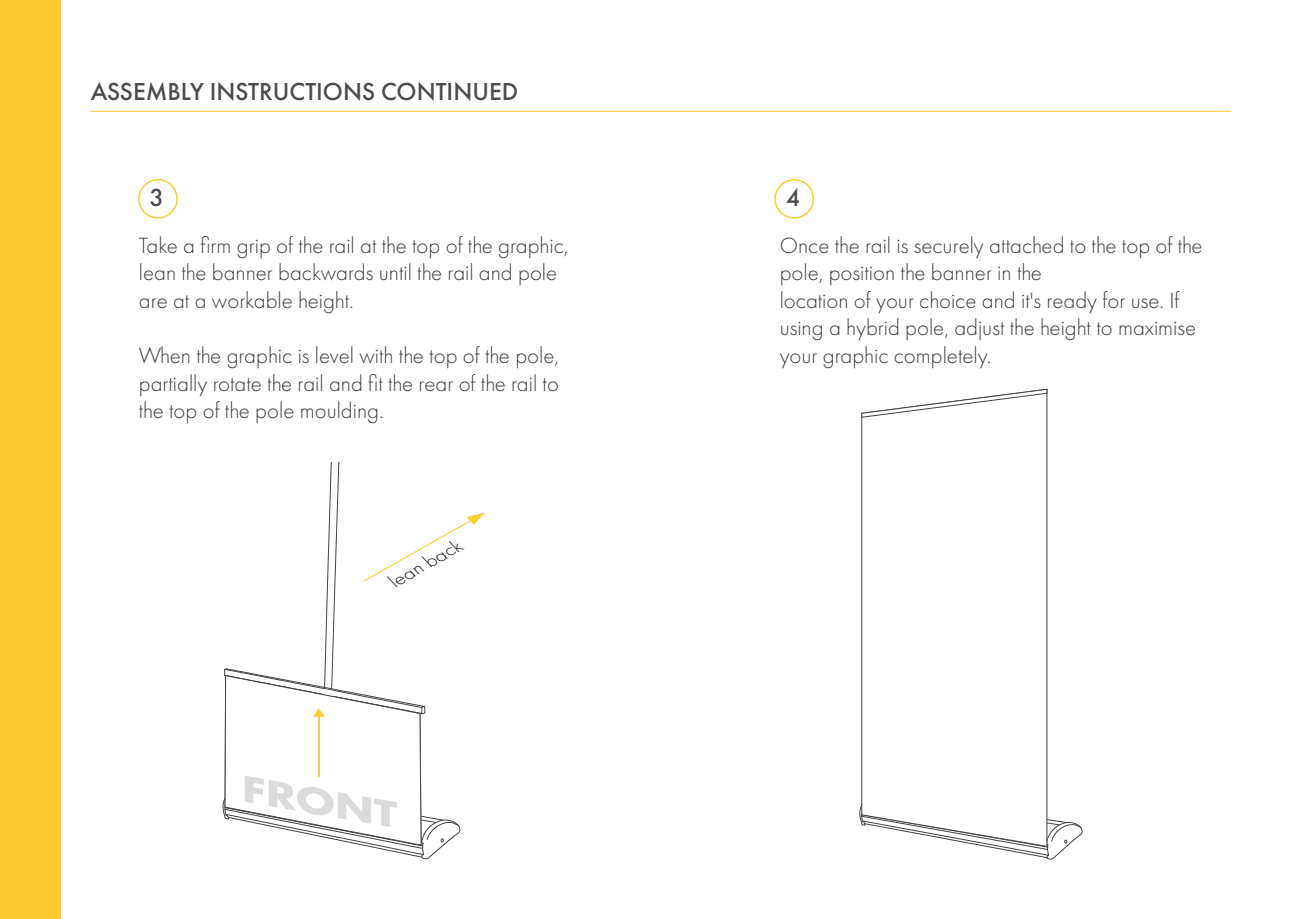
<style>
.page{position:relative;width:1289px;height:919px;background:#fff}
.page>*{position:absolute;margin:0;border:0;box-sizing:border-box;transform-origin:0 0}
.t1{font:500 25.5px "Futura PT";color:#4b4c4d}
.t2{font:300 22.95px/27.6px "Futura PT";color:#3c3d3d}
.t3{font:italic 300 19.35px "Futura PT";color:#231f20;scale:1.11 1}
</style>
<div class="page">
<hr style="left:91px;top:111px;width:1140px;height:1px;background:#fecd33">
<div style="left:0;top:0;width:61px;height:918px;background:#fecd33"></div>
<div style="left:138px;top:179px;width:40px;height:40px;border:2px solid #fecd33;border-radius:50%"></div>
<div style="left:774px;top:179px;width:40px;height:40px;border:2px solid #fecd33;border-radius:50%"></div>
<svg style="left:222px;top:462px;width:263px;height:397px"></svg>
<svg style="left:859px;top:388px;width:223px;height:472px"></svg>
<p class="t1" style="left:91px;top:76px;width:429px">ASSEMBLY INSTRUCTIONS CONTINUED</p>
<p class="t1" style="left:150px;top:182px;width:16px">3</p>
<p class="t2" style="left:139px;top:231px;width:431px">Take a firm grip of the rail at the top of the graphic, lean the banner backwards until the rail and pole are at a workable height.</p>
<p class="t2" style="left:139px;top:342px;width:422px;text-align:justify">When the graphic is level with the top of the pole, partially rotate the rail and fit the rear of the rail to the top of the pole moulding.</p>
<p class="t3" style="left:387px;top:573px;width:73px;rotate:-30deg">lean back</p>
<p class="t1" style="left:785px;top:182px;width:16px">4</p>
<p class="t2" style="left:779px;top:231px;width:424px">Once the rail is securely attached to the top of the pole, position the banner in the<br>location of your choice and it's ready for use. If using a hybrid pole, adjust the height to maximise your graphic completely.</p>
</div>
